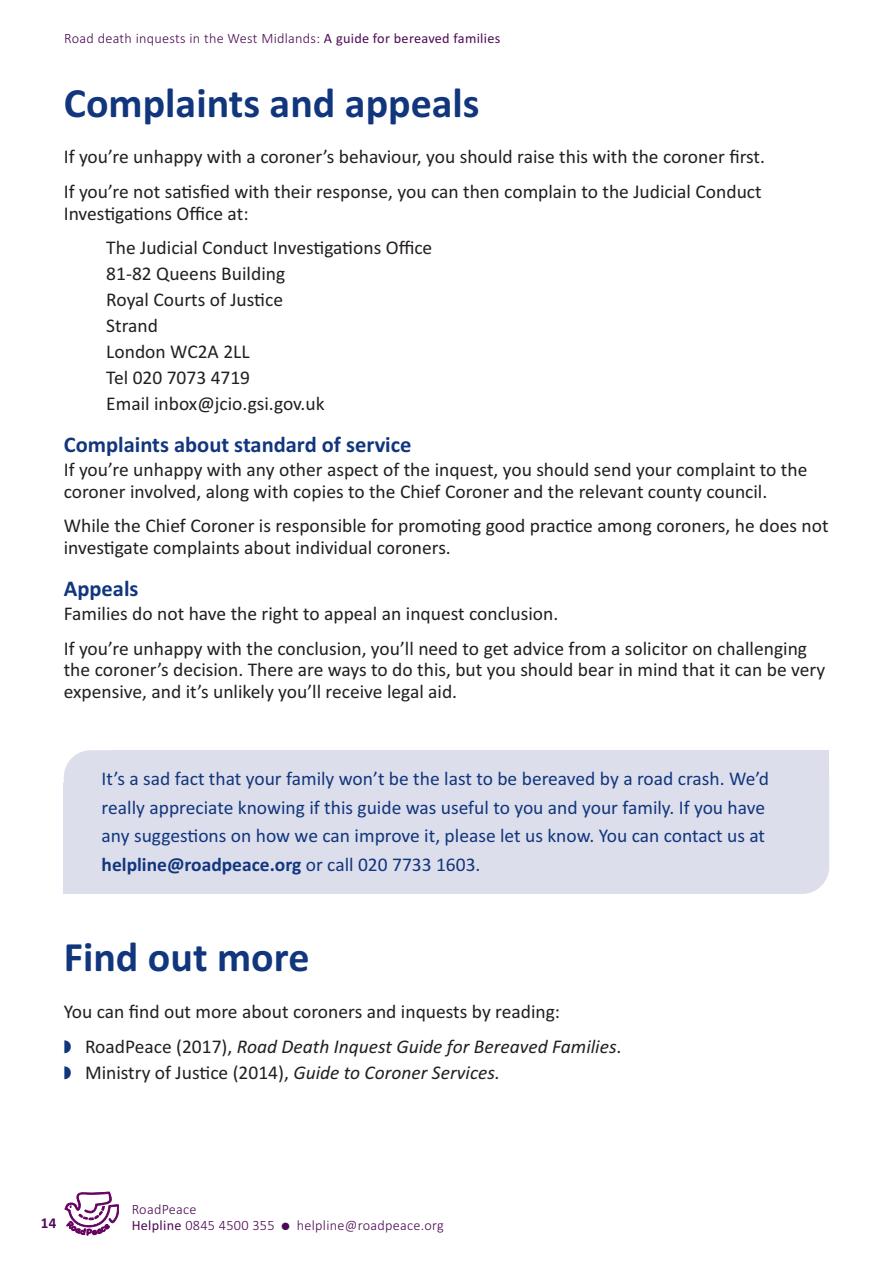
<style>
.page{position:relative;width:893px;height:1263px;background:#fff}
.page>*{position:absolute;margin:0;border:0;box-sizing:border-box;transform-origin:0 0}
.t1{font:700 42px "Calibri";color:#11367e}
.t2{font:700 22.5px "Calibri";color:#11367e}
.t3{font:19.5px/26px "Calibri";color:#231f20}
.t4{font:19.5px/28.5px "Calibri";color:#11367e}
.t5{font:700 15px "Calibri";color:#4e0b55}
.t6{font:300 14.25px/15.8px "Calibri";letter-spacing:.02em;color:#4e0b55}
.s1{font-weight:400}
.s2{font-weight:700}
.s3{font-style:italic}
</style>
<div class="page">
<svg style="left:65px;top:1192px;width:54px;height:43px"></svg>
<div style="left:64px;top:750px;width:765px;height:144px;background:#dddeeb;border-radius:27px"></div>
<div style="left:113px;top:750px;width:716px;height:98px;background:#dddeeb"></div>
<div style="left:64px;top:784px;width:705px;height:110px;background:#dddeeb"></div>
<p class="t6" style="left:64px;top:30px;width:437px">Road death inquests in the West Midlands: <span class="s1">A guide for bereaved families</span></p>
<h1 class="t1" style="left:64px;top:77px;width:417px">Complaints and appeals</h1>
<p class="t3" style="left:64px;top:139px;width:703px;line-height:34.5px">If you’re unhappy with a coroner’s behaviour, you should raise this with the coroner first.<br>If you’re not satisfied with their response, you can then complain to the Judicial Conduct</p>
<p class="t3" style="left:106px;top:196px;width:328px;line-height:34.5px;text-indent:-43px">Investigations Office at:<br>The Judicial Conduct Investigations Office</p>
<p class="t3" style="left:106px;top:261px;width:220px">81-82 Queens Building<br>Royal Courts of Justice<br>Strand<br>London WC2A 2LL<br>Tel 020 7073 4719<br>Email inbox@jcio.gsi.gov.uk</p>
<p class="t2" style="left:64px;top:431px;width:349px">Complaints about standard of service</p>
<p class="t3" style="left:64px;top:459px;width:745px;line-height:21.8px">If you’re unhappy with any other aspect of the inquest, you should send your complaint to the coroner involved, along with copies to the Chief Coroner and the relevant county council.</p>
<p class="t3" style="left:64px;top:515px;width:766px;line-height:21.8px">While the Chief Coroner is responsible for promoting good practice among coroners, he does not investigate complaints about individual coroners.</p>
<p class="t2" style="left:64px;top:575px;width:76px">Appeals</p>
<p class="t3" style="left:64px;top:596px;width:745px;line-height:34.5px">Families do not have the right to appeal an inquest conclusion.<br>If you’re unhappy with the conclusion, you’ll need to get advice from a solicitor on challenging</p>
<p class="t3" style="left:64px;top:659px;width:763px;line-height:21.8px">the coroner’s decision. There are ways to do this, but you should bear in mind that it can be very expensive, and it’s unlikely you’ll receive legal aid.</p>
<p class="t4" style="left:102px;top:764px;width:669px">It’s a sad fact that your family won’t be the last to be bereaved by a road crash. We’d really appreciate knowing if this guide was useful to you and your family. If you have any suggestions on how we can improve it, please let us know. You can contact us at <span class="s2">helpline@roadpeace.org</span> or call 020 7733 1603.</p>
<h1 class="t1" style="left:64px;top:932px;width:247px">Find out more</h1>
<p class="t3" style="left:85px;top:994px;width:538px;line-height:34.5px;text-indent:-21px">You can find out more about coroners and inquests by reading:<br>RoadPeace (2017), <span class="s3">Road Death Inquest Guide for Bereaved Families</span>.</p>
<p class="t3" style="left:85px;top:1059px;width:416px">Ministry of Justice (2014), <span class="s3">Guide to Coroner Services.</span></p>
<p class="t5" style="left:41px;top:1214px;width:17px">14</p>
<p class="t6" style="left:132px;top:1201px;width:314px">RoadPeace<br><span class="s1">Helpline</span> 0845 4500 355 ● helpline@roadpeace.org</p>
</div>
